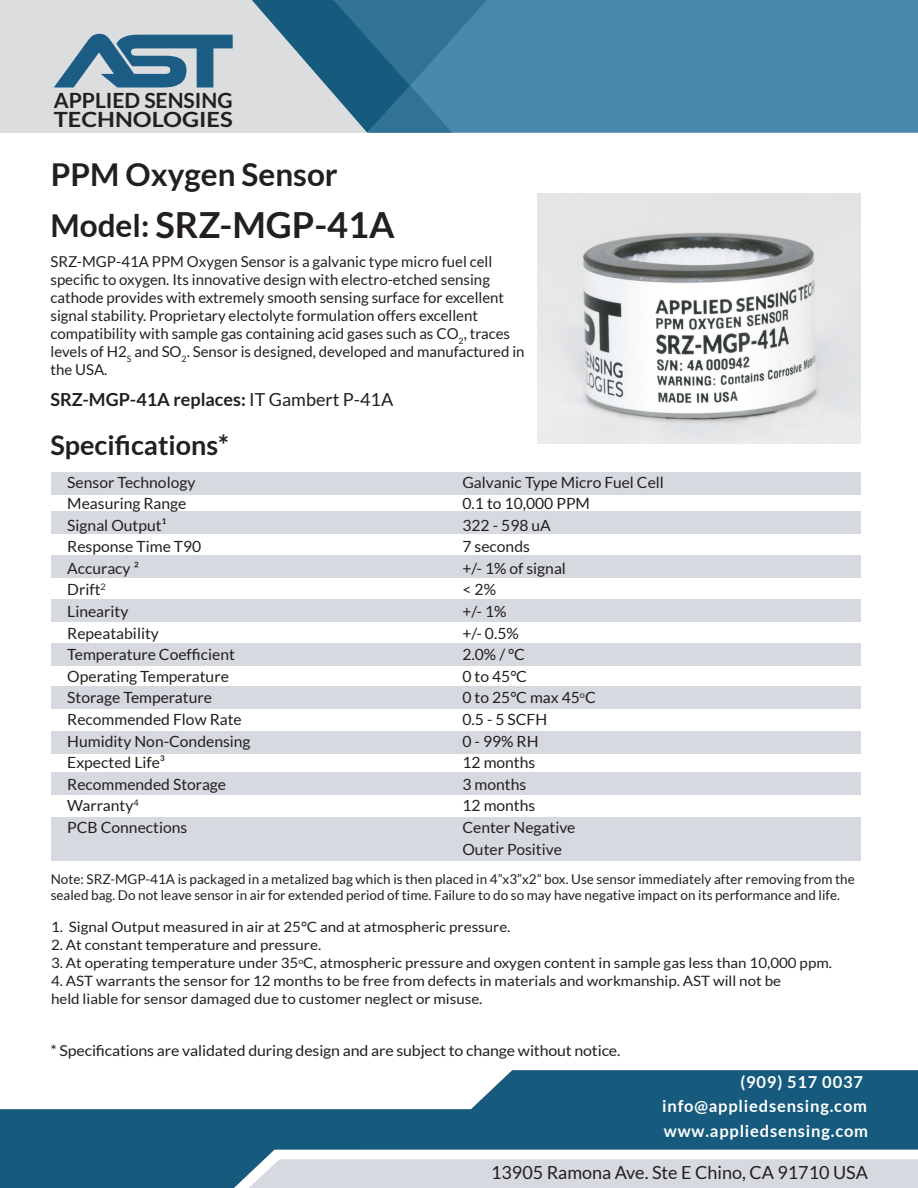
<style>
.page{position:relative;width:918px;height:1188px;background:#fff}
.page>*{position:absolute;margin:0;border:0;box-sizing:border-box;transform-origin:0 0}
.t1{font:700 36px "Lato";color:#231f20}
.t2{font:700 31.5px "Lato";color:#231f20}
.t3{font:700 27px "Lato";color:#231f20}
.t4{font:700 21px/19.6px "Lato";color:#231f20}
.t5{font:18px "Lato";color:#241e1f}
.t6{font:700 18px "Lato";color:#231f20}
.t7{font:700 16.5px/24.5px "Lato";letter-spacing:.05em;color:#fff;text-align:right}
.t8{font:15.45px/21.6px "Lato";color:#231f20}
.t9{font:15px/18px "Lato";color:#231f20}
.t10{font:15px "Lato";color:#231f20;scale:1.06 1}
.t11{font:14.25px/18px "Lato";color:#231f20;scale:1.06 1}
.t12{font:13.5px/16.2px "Lato";color:#231f20}
.s1{font-size:31.5px}
.s2{font-weight:400}
</style>
<div class="page">
<div style="left:0;top:0;width:918px;height:133px;background:#dcdddf"></div>
<div style="left:487px;top:0;width:431px;height:133px;background:#4989ac"></div>
<svg style="left:0;top:1070px;width:918px;height:118px;fill:#165b7d"></svg>
<div style="left:249px;top:1159px;width:669px;height:29px;background:#d6d9df"></div>
<svg style="left:54px;top:34px;width:179px;height:54px"></svg>
<svg style="left:252px;top:0;width:235px;height:133px"></svg>
<div style="left:51px;top:473px;width:810px;height:22px;background:#d6d9df"></div>
<div style="left:51px;top:511px;width:810px;height:23px;background:#d6d9df"></div>
<div style="left:51px;top:818px;width:810px;height:43px;background:#d6d9df"></div>
<div style="left:51px;top:556px;width:810px;height:22px;background:#d6d9df"></div>
<div style="left:51px;top:686px;width:810px;height:23px;background:#d6d9df"></div>
<div style="left:51px;top:599px;width:810px;height:23px;background:#d6d9df"></div>
<div style="left:51px;top:643px;width:810px;height:22px;background:#d6d9df"></div>
<div style="left:51px;top:731px;width:810px;height:23px;background:#d6d9df"></div>
<div style="left:51px;top:773px;width:810px;height:22px;background:#d6d9df"></div>
<img style="left:538px;top:194px;width:323px;height:249px">
<h3 class="t4" style="left:54px;top:90px;width:180px">APPLIED SENSING<br>TECHNOLOGIES</h3>
<h2 class="t2" style="left:51px;top:157px;width:288px">PPM Oxygen Sensor</h2>
<h1 class="t1" style="left:51px;top:205px;width:346px"><span class="s1">Model:</span> SRZ-MGP-41A</h1>
<p class="t9" style="left:51px;top:252px;width:476px">SRZ-MGP-41A PPM Oxygen Sensor is a galvanic type micro fuel cell specific to oxygen. Its innovative design with electro-etched sensing cathode provides with extremely smooth sensing surface for excellent signal stability. Proprietary electolyte formulation offers excellent compatibility with sample gas containing acid gases such as CO<sub>2</sub>, traces levels of H2<sub>S</sub> and SO<sub>2</sub>. Sensor is designed, developed and manufactured in the USA.</p>
<p class="t6" style="left:51px;top:389px;width:344px">SRZ-MGP-41A replaces: <span class="s2">IT Gambert P-41A</span></p>
<h3 class="t3" style="left:51px;top:430px;width:180px">Specifications*</h3>
<p class="t8" style="left:67px;top:471px;width:130px">Sensor Technology</p>
<p class="t8" style="left:462px;top:471px;width:203px">Galvanic Type Micro Fuel Cell</p>
<p class="t8" style="left:67px;top:493px;width:121px">Measuring Range</p>
<p class="t8" style="left:462px;top:493px;width:129px">0.1 to 10,000 PPM</p>
<p class="t8" style="left:67px;top:514px;width:101px">Signal Output¹</p>
<p class="t8" style="left:462px;top:514px;width:90px">322 - 598 uA</p>
<p class="t8" style="left:67px;top:536px;width:136px">Response Time T90</p>
<p class="t8" style="left:462px;top:536px;width:69px">7 seconds</p>
<p class="t8" style="left:67px;top:557px;width:73px">Accuracy ²</p>
<p class="t8" style="left:462px;top:557px;width:105px">+/- 1% of signal</p>
<p class="t8" style="left:67px;top:579px;width:40px">Drift<sup>2</sup></p>
<p class="t8" style="left:462px;top:579px;width:35px">&lt; 2%</p>
<p class="t8" style="left:67px;top:601px;width:63px">Linearity</p>
<p class="t8" style="left:462px;top:601px;width:45px">+/- 1%</p>
<p class="t8" style="left:67px;top:622px;width:93px">Repeatability</p>
<p class="t8" style="left:462px;top:622px;width:58px">+/- 0.5%</p>
<p class="t8" style="left:67px;top:644px;width:169px">Temperature Coefficient</p>
<p class="t8" style="left:462px;top:644px;width:64px">2.0% / °C</p>
<p class="t8" style="left:67px;top:665px;width:163px">Operating Temperature</p>
<p class="t8" style="left:462px;top:665px;width:66px">0 to 45°C</p>
<p class="t8" style="left:67px;top:687px;width:146px">Storage Temperature</p>
<p class="t8" style="left:462px;top:687px;width:135px">0 to 25°C max 45<sup>o</sup>C</p>
<p class="t8" style="left:67px;top:709px;width:176px">Recommended Flow Rate</p>
<p class="t8" style="left:462px;top:709px;width:86px">0.5 - 5 SCFH</p>
<p class="t8" style="left:67px;top:730px;width:185px">Humidity Non-Condensing</p>
<p class="t8" style="left:462px;top:730px;width:78px">0 - 99% RH</p>
<p class="t8" style="left:67px;top:752px;width:99px">Expected Life³</p>
<p class="t8" style="left:462px;top:752px;width:74px">12 months</p>
<p class="t8" style="left:67px;top:773px;width:160px">Recommended Storage</p>
<p class="t8" style="left:462px;top:773px;width:65px">3 months</p>
<p class="t8" style="left:67px;top:795px;width:73px">Warranty<sup>4</sup></p>
<p class="t8" style="left:462px;top:795px;width:74px">12 months</p>
<p class="t8" style="left:67px;top:816px;width:122px">PCB Connections</p>
<p class="t8" style="left:462px;top:816px;width:115px">Center Negative<br>Outer Positive</p>
<p class="t12" style="left:51px;top:871px;width:806px">Note: SRZ-MGP-41A is packaged in a metalized bag which is then placed in 4”x3”x2” box. Use sensor immediately after removing from the sealed bag. Do not leave sensor in air for extended period of time. Failure to do so may have negative impact on its performance and life.</p>
<p class="t11" style="left:51px;top:918px;width:435px">1. Signal Output measured in air at 25°C and at atmospheric pressure.</p>
<p class="t11" style="left:51px;top:936px;width:256px">2. At constant temperature and pressure.</p>
<p class="t11" style="left:51px;top:954px;width:738px">3. At operating temperature under 35<sup>o</sup>C, atmospheric pressure and oxygen content in sample gas less than 10,000 ppm.</p>
<p class="t11" style="left:51px;top:972px;width:690px">4. AST warrants the sensor for 12 months to be free from defects in materials and workmanship. AST will not be held liable for sensor damaged due to customer neglect or misuse.</p>
<p class="t10" style="left:51px;top:1042px;width:539px">* Specifications are validated during design and are subject to change without notice.</p>
<p class="t7" style="left:662px;top:1069px;width:206px">(909) 517 0037 info@appliedsensing.com</p>
<p class="t7" style="left:664px;top:1119px;width:206px">www.appliedsensing.com</p>
<p class="t5" style="left:491px;top:1162px;width:378px">13905 Ramona Ave. Ste E Chino, CA 91710 USA</p>
</div>
